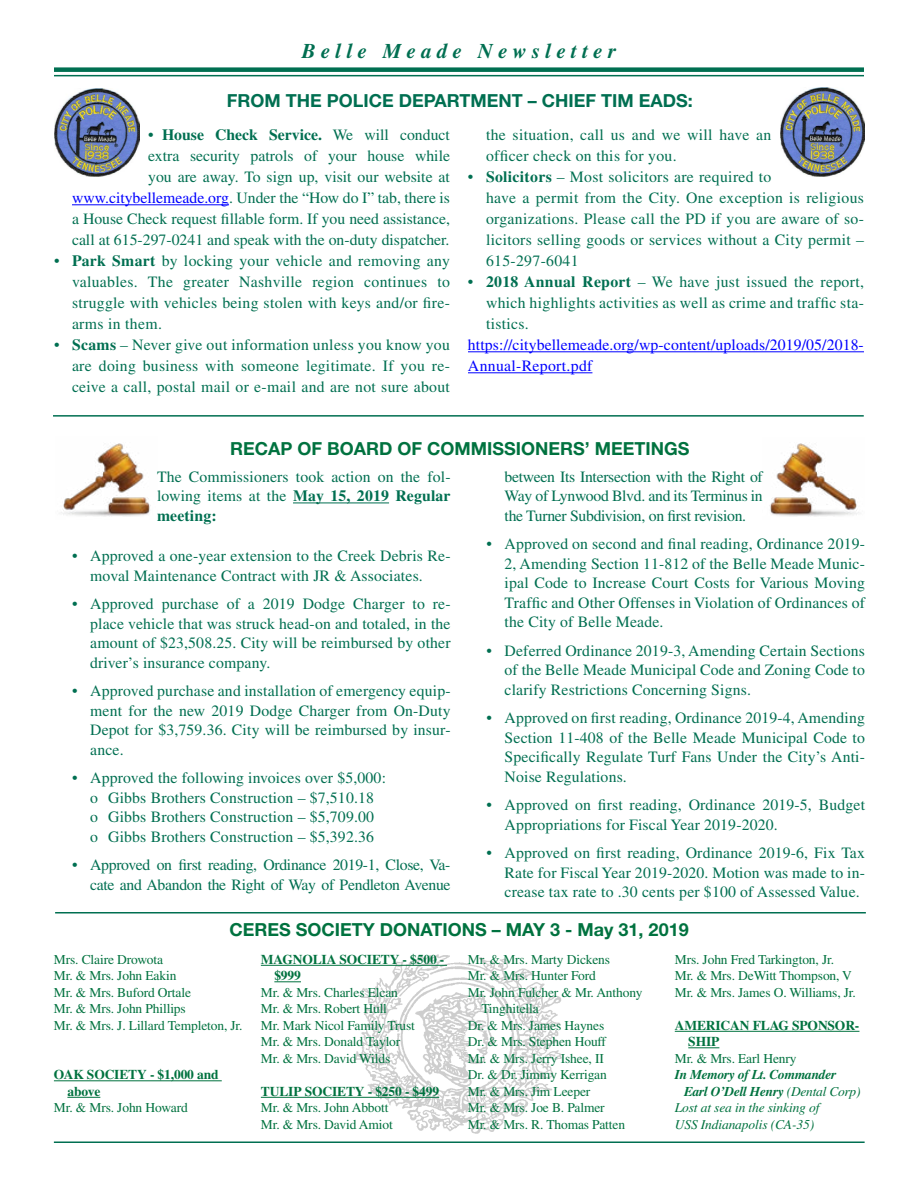
<style>
.page{position:relative;width:918px;height:1188px;background:#fff}
.page>*{position:absolute;margin:0;border:0;box-sizing:border-box;transform-origin:0 0}
.t1{font:italic 700 21px "Times";letter-spacing:.25em;color:#006f51}
.t2{font:700 18px "Helvetica Neue";color:#00723f}
.t3{font:700 18px "Helvetica Neue";color:#006f51}
.t4{font:15.75px/19.5px "Times";letter-spacing:.01em;color:#006f51;text-align:justify}
.t5{font:15.75px/19.5px "Times";letter-spacing:-.02em;color:#006f51;text-align:right}
.t6{font:15.75px/21px "Times";letter-spacing:.005em;color:#00f}
.t7{font:13.5px/16.5px "Times";letter-spacing:-.01em;color:#00723f}
.t8{font:700 13.5px/16.5px "Times";letter-spacing:-.01em;color:#00723f}
.t9{font:italic 700 13.5px "Times";letter-spacing:-.02em;color:#00723f}
.t10{font:italic 13.5px "Times";letter-spacing:-.01em;color:#00723f}
.s1{font-weight:700}
.s2{color:#00f}
.s3{font-weight:400}
</style>
<div class="page">
<div style="left:54px;top:67px;width:810px;height:5px;background:#006f51"></div>
<hr style="left:54px;top:75px;width:810px;height:1px;background:#006f51">
<hr style="left:54px;top:1142px;width:811px;height:1px;background:#006f51">
<hr style="left:53px;top:415px;width:811px;height:2px;background:#006f51">
<hr style="left:72px;top:204px;width:157px;height:1px;background:#00f">
<hr style="left:468px;top:351px;width:396px;height:1px;background:#00f">
<hr style="left:468px;top:372px;width:124px;height:1px;background:#00f">
<img style="left:55px;top:88px;width:84px;height:89px">
<img style="left:780px;top:88px;width:85px;height:88px">
<img style="left:61px;top:443px;width:90px;height:74px">
<img style="left:769px;top:443px;width:90px;height:74px">
<hr style="left:293px;top:503px;width:96px;height:1px;background:#006f51">
<img style="left:353px;top:954px;width:209px;height:180px">
<hr style="left:54px;top:1080px;width:168px;height:1px;background:#00723f">
<hr style="left:67px;top:1097px;width:33px;height:1px;background:#00723f">
<hr style="left:261px;top:965px;width:186px;height:1px;background:#00723f">
<svg style="left:274px;top:981px;width:27px;height:1px"></svg>
<hr style="left:261px;top:1097px;width:178px;height:1px;background:#00723f">
<hr style="left:675px;top:1031px;width:184px;height:1px;background:#00723f">
<hr style="left:688px;top:1047px;width:31px;height:1px;background:#00723f">
<hr style="left:55px;top:912px;width:811px;height:2px;background:#006f51">
<h1 class="t1" style="left:302px;top:39px;width:316px">Belle Meade Newsletter</h1>
<p class="t3" style="left:227px;top:90px;width:468px">FROM THE POLICE DEPARTMENT – CHIEF TIM EADS:</p>
<p class="t4" style="left:72px;top:124px;width:380px;line-height:21px;text-align:right">• <span class="s1">House Check Service.</span> We will conduct<br>extra security patrols of your house while<br>you are away. To sign up, visit our website at <span class="s2">www.citybellemeade.org</span>. Under the “How do I” tab, there is a House Check request fillable form. If you need assistance, call at 615-297-0241 and speak with the on-duty dispatcher.</p>
<p class="t4" style="left:72px;top:250px;width:380px;line-height:21px;text-indent:-18px">• <span class="s1">Park Smart</span> by locking your vehicle and removing any valuables. The greater Nashville region continues to struggle with vehicles being stolen with keys and/or fire&shy;arms in them.</p>
<p class="t4" style="left:72px;top:334px;width:380px;line-height:21px;text-indent:-18px">• <span class="s1">Scams</span> – Never give out information unless you know you are doing business with someone legitimate. If you re&shy;ceive a call, postal mail or e-mail and are not sure about</p>
<p class="t4" style="left:486px;top:124px;width:287px;line-height:21px">the situation, call us and we will have an officer check on this for you.</p>
<p class="t4" style="left:486px;top:166px;width:380px;line-height:21px;text-align:left;text-indent:-18px">• <span class="s1">Solicitors</span> – Most solicitors are required to<br>have a permit from the City. One exception is religious organizations. Please call the PD if you are aware of so&shy;licitors selling goods or services without a City permit – 615-297-6041</p>
<p class="t4" style="left:486px;top:271px;width:379px;line-height:21px;text-indent:-18px">• <span class="s1">2018 Annual Report</span> – We have just issued the report, which highlights activities as well as crime and traffic sta&shy;tistics.</p>
<p class="t6" style="left:468px;top:334px;width:397px">https://citybellemeade.org/wp-content/uploads/2019/05/2018-<br>Annual-Report.pdf</p>
<p class="t2" style="left:230px;top:437px;width:461px">RECAP OF BOARD OF COMMISSIONERS’ MEETINGS</p>
<p class="t4" style="left:157px;top:467px;width:295px">The Commissioners took action on the fol&shy;lowing items at the <span class="s1">May 15, 2019 Regular meeting:</span></p>
<p class="t4" style="left:90px;top:546px;width:362px;text-indent:-18px">• Approved a one-year extension to the Creek Debris Re&shy;moval Maintenance Contract with JR &amp; Associates.</p>
<p class="t4" style="left:90px;top:594px;width:362px;text-indent:-18px">• Approved purchase of a 2019 Dodge Charger to re&shy;place vehicle that was struck head-on and totaled, in the amount of $23,508.25. City will be reimbursed by other driver’s insurance company.</p>
<p class="t4" style="left:90px;top:681px;width:362px;text-indent:-18px">• Approved purchase and installation of emergency equip&shy;ment for the new 2019 Dodge Charger from On-Duty Depot for $3,759.36. City will be reimbursed by insur&shy;ance.</p>
<p class="t4" style="left:72px;top:768px;width:315px;text-align:center">• Approved the following invoices over $5,000: o Gibbs Brothers Construction – $7,510.18<br>o Gibbs Brothers Construction – $5,709.00<br>o Gibbs Brothers Construction – $5,392.36</p>
<p class="t5" style="left:72px;top:855px;width:380px">• Approved on first reading, Ordinance 2019-1, Close, Va&shy;cate and Abandon the Right of Way of Pendleton Avenue</p>
<p class="t4" style="left:505px;top:467px;width:260px">between Its Intersection with the Right of Way of Lynwood Blvd. and its Terminus in the Turner Subdivision, on first revision.</p>
<p class="t4" style="left:505px;top:534px;width:362px;text-indent:-18px">• Approved on second and final reading, Ordinance 2019- 2, Amending Section 11-812 of the Belle Meade Munic&shy;ipal Code to Increase Court Costs for Various Moving Traffic and Other Offenses in Violation of Ordinances of the City of Belle Meade.</p>
<p class="t4" style="left:505px;top:641px;width:362px;text-indent:-18px">• Deferred Ordinance 2019-3, Amending Certain Sections of the Belle Meade Municipal Code and Zoning Code to clarify Restrictions Concerning Signs.</p>
<p class="t4" style="left:505px;top:708px;width:362px;text-indent:-18px">• Approved on first reading, Ordinance 2019-4, Amending Section 11-408 of the Belle Meade Municipal Code to Specifically Regulate Turf Fans Under the City’s Anti-Noise Regulations.</p>
<p class="t4" style="left:505px;top:795px;width:362px;text-indent:-18px">• Approved on first reading, Ordinance 2019-5, Budget<br>Appropriations for Fiscal Year 2019-2020.</p>
<p class="t4" style="left:505px;top:843px;width:362px;text-indent:-18px">• Approved on first reading, Ordinance 2019-6, Fix Tax Rate for Fiscal Year 2019-2020. Motion was made to in&shy;crease tax rate to .30 cents per $100 of Assessed Value.</p>
<p class="t2" style="left:230px;top:918px;width:461px">CERES SOCIETY DONATIONS – MAY 3 - May 31, 2019</p>
<p class="t7" style="left:54px;top:951px;width:190px">Mrs. Claire Drowota<br>Mr. &amp; Mrs. John Eakin<br>Mr. &amp; Mrs. Buford Ortale<br>Mr. &amp; Mrs. John Phillips<br>Mr. &amp; Mrs. J. Lillard Templeton, Jr.</p>
<p class="t8" style="left:67px;top:1066px;width:153px;text-indent:-14px">OAK SOCIETY - $1,000 and above</p>
<p class="t7" style="left:54px;top:1100px;width:135px">Mr. &amp; Mrs. John Howard</p>
<p class="t8" style="left:274px;top:951px;width:172px;text-indent:-14px">MAGNOLIA SOCIETY - $500 - $999</p>
<p class="t7" style="left:261px;top:984px;width:156px">Mr. &amp; Mrs. Charles Elcan<br>Mr. &amp; Mrs. Robert Hull<br>Mr. Mark Nicol Family Trust<br>Mr. &amp; Mrs. Donald Taylor<br>Mr. &amp; Mrs. David Wilds</p>
<p class="t8" style="left:261px;top:1083px;width:180px">TULIP SOCIETY - $250 - $499</p>
<p class="t7" style="left:261px;top:1100px;width:133px">Mr. &amp; Mrs. John Abbott<br>Mr. &amp; Mrs. David Amiot</p>
<p class="t7" style="left:468px;top:951px;width:144px">Mr. &amp; Mrs. Marty Dickens</p>
<p class="t7" style="left:468px;top:968px;width:130px">Mr. &amp; Mrs. Hunter Ford</p>
<p class="t7" style="left:468px;top:984px;width:176px">Mr. John Fulcher &amp; Mr. Anthony</p>
<p class="t7" style="left:481px;top:1001px;width:59px">Tinghitella</p>
<p class="t7" style="left:468px;top:1017px;width:138px">Dr. &amp; Mrs. James Haynes</p>
<p class="t7" style="left:468px;top:1034px;width:140px">Dr. &amp; Mrs. Stephen Houff</p>
<p class="t7" style="left:468px;top:1050px;width:138px">Mr. &amp; Mrs. Jerry Ishee, II</p>
<p class="t7" style="left:468px;top:1067px;width:140px">Dr. &amp; Dr. Jimmy Kerrigan</p>
<p class="t7" style="left:468px;top:1083px;width:124px">Mr. &amp; Mrs. Jim Leeper</p>
<p class="t7" style="left:468px;top:1100px;width:138px">Mr. &amp; Mrs. Joe B. Palmer</p>
<p class="t7" style="left:468px;top:1116px;width:159px">Mr. &amp; Mrs. R. Thomas Patten</p>
<p class="t7" style="left:675px;top:951px;width:183px">Mrs. John Fred Tarkington, Jr.<br>Mr. &amp; Mrs. DeWitt Thompson, V<br>Mr. &amp; Mrs. James O. Williams, Jr.</p>
<p class="t8" style="left:688px;top:1017px;width:173px;text-indent:-14px">AMERICAN FLAG SPONSOR-<br>SHIP</p>
<p class="t7" style="left:675px;top:1050px;width:123px">Mr. &amp; Mrs. Earl Henry</p>
<p class="t9" style="left:675px;top:1067px;width:163px">In Memory of Lt. Commander</p>
<p class="t9" style="left:684px;top:1083px;width:178px">Earl O’Dell Henry <span class="s3">(Dental Corp)</span></p>
<p class="t10" style="left:675px;top:1101px;width:146px">Lost at sea in the sinking of</p>
<p class="t10" style="left:675px;top:1117px;width:141px">USS Indianapolis (CA-35)</p>
</div>
